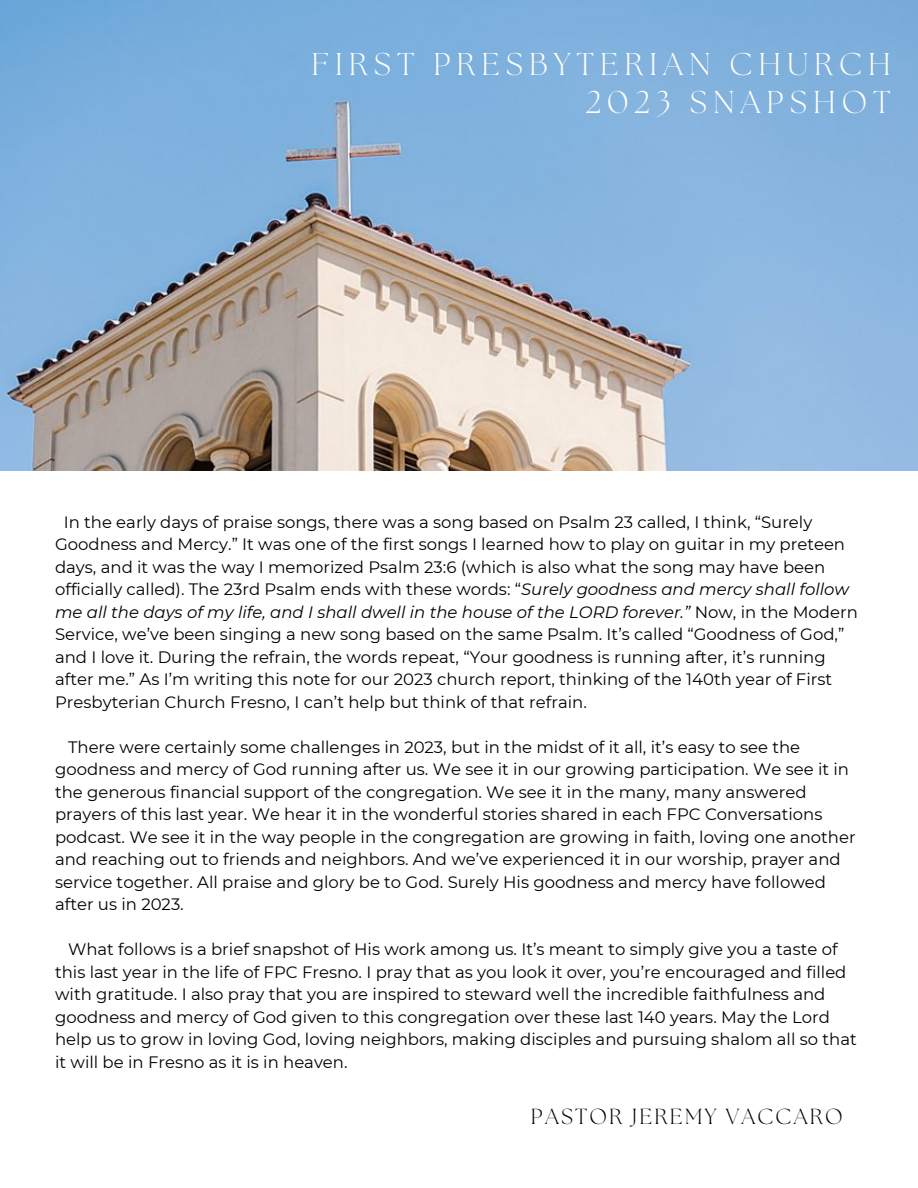
<style>
.page{position:relative;width:918px;height:1188px;background:#fff}
.page>*{position:absolute;margin:0;border:0;box-sizing:border-box;transform-origin:0 0}
.t1{font:300 31.5px "The Seasons";letter-spacing:.19em;color:#fff}
.t2{font:300 21.75px "The Seasons";letter-spacing:.1em;color:#000}
.t3{font:16.5px/22.5px "Montserrat";color:#000}
.s1{font-style:italic}
</style>
<div class="page">
<img style="left:0;top:0;width:918px;height:470px">
<p class="t1" style="left:312px;top:50px;width:581px">FIRST PRESBYTERIAN CHURCH</p>
<h1 class="t1" style="left:586px;top:88px;width:306px">2023 SNAPSHOT</h1>
<h1 class="t3" style="left:55px;top:511px;width:804px;text-indent:9px">In the early days of praise songs, there was a song based on Psalm 23 called, I think, “Surely Goodness and Mercy.” It was one of the first songs I learned how to play on guitar in my preteen days, and it was the way I memorized Psalm 23:6 (which is also what the song may have been officially called). The 23rd Psalm ends with these words: “<span class="s1">Surely goodness and mercy shall follow me all the days of my life, and I shall dwell in the house of the LORD forever.”</span> Now, in the Modern Service, we’ve been singing a new song based on the same Psalm. It’s called “Goodness of God,” and I love it. During the refrain, the words repeat, “Your goodness is running after, it’s running after me.” As I’m writing this note for our 2023 church report, thinking of the 140th year of First Presbyterian Church Fresno, I can’t help but think of that refrain.</h1>
<p class="t3" style="left:55px;top:736px;width:802px;text-indent:13px">There were certainly some challenges in 2023, but in the midst of it all, it’s easy to see the goodness and mercy of God running after us. We see it in our growing participation. We see it in the generous financial support of the congregation. We see it in the many, many answered prayers of this last year. We hear it in the wonderful stories shared in each FPC Conversations podcast. We see it in the way people in the congregation are growing in faith, loving one another and reaching out to friends and neighbors. And we’ve experienced it in our worship, prayer and service together. All praise and glory be to God. Surely His goodness and mercy have followed after us in 2023.</p>
<p class="t3" style="left:55px;top:938px;width:803px;text-indent:13px">What follows is a brief snapshot of His work among us. It’s meant to simply give you a taste of this last year in the life of FPC Fresno. I pray that as you look it over, you’re encouraged and filled with gratitude. I also pray that you are inspired to steward well the incredible faithfulness and goodness and mercy of God given to this congregation over these last 140 years. May the Lord help us to grow in loving God, loving neighbors, making disciples and pursuing shalom all so that it will be in Fresno as it is in heaven.</p>
<p class="t2" style="left:531px;top:1106px;width:313px">PASTOR JEREMY VACCARO</p>
</div>
